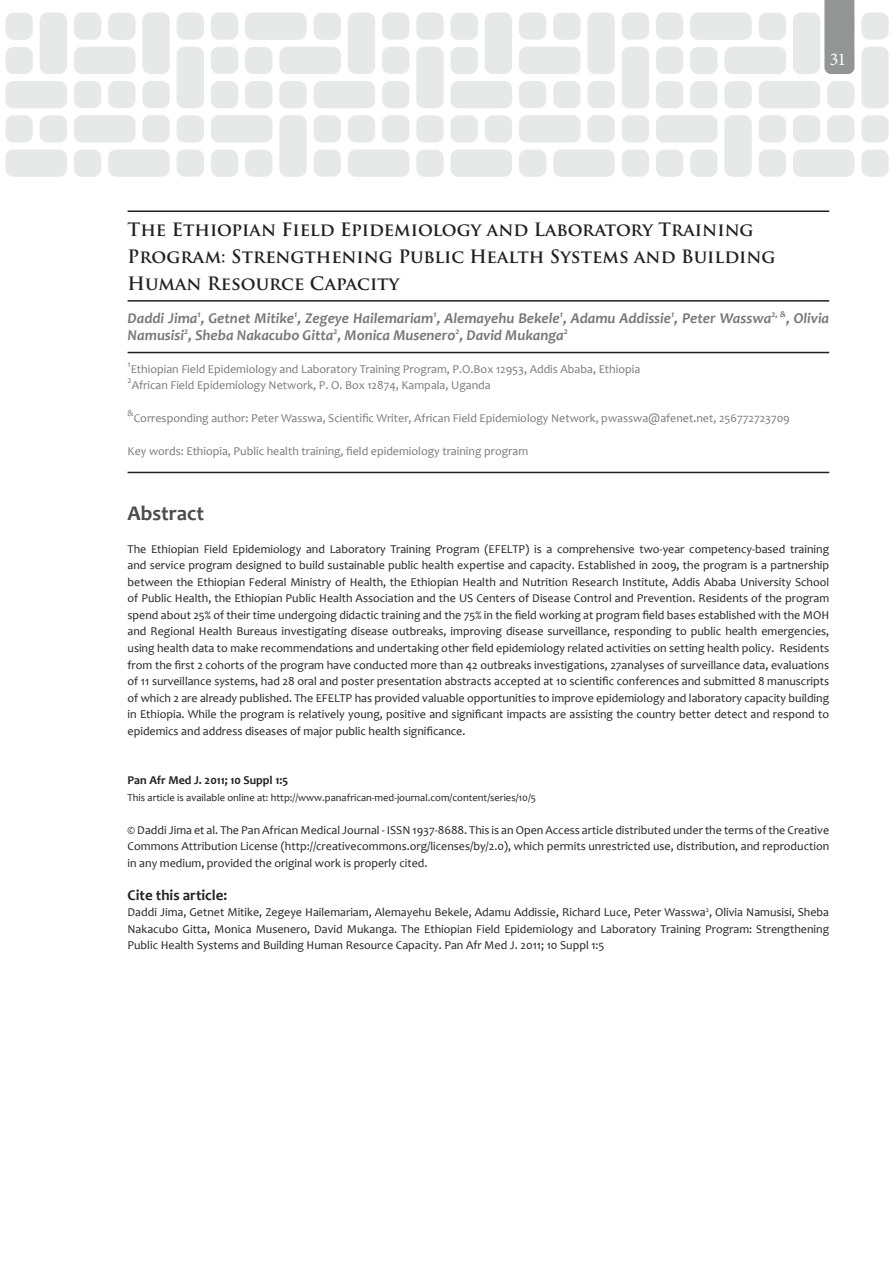
<style>
.page{position:relative;width:893px;height:1263px;background:#fff}
.page>*{position:absolute;margin:0;border:0;box-sizing:border-box;transform-origin:0 0}
.t1{font:700 21px "Candara";color:#4b4c4d}
.t2{font:700 18px/27px "Trajan Pro";color:#231f20}
.t3{font:18px "Minion Pro";color:#fff}
.t4{font:italic 700 15px/16.5px "Candara";color:#76787b}
.t5{font:700 15px "Candara";color:#231f20}
.t6{font:12px/16.5px "Candara";color:#231f20;text-align:justify}
.t7{font:12px "Candara";color:#76787b}
.t8{font:700 12px "Candara";color:#231f20}
.t9{font:10.5px "Candara";color:#231f20}
.t10{font:9px "Candara";color:#76787b}
</style>
<div class="page">
<svg style="left:5px;top:12px;width:884px;height:165px;fill:#e7e9e8"></svg>
<div style="left:824px;top:0;width:30px;height:74px;background:#939595"></div>
<hr style="left:128px;top:210px;width:701px;height:2px;background:#231f20">
<hr style="left:128px;top:300px;width:701px;height:2px;background:#231f20">
<hr style="left:128px;top:352px;width:701px;height:1px;background:#231f20">
<hr style="left:128px;top:472px;width:701px;height:1px;background:#231f20">
<h2 class="t3" style="left:830px;top:47px;width:18px">31</h2>
<h2 class="t2" style="left:128px;top:217px;width:649px">The Ethiopian Field Epidemiology and Laboratory Training<br>Program: Strengthening Public Health Systems and Building<br>Human Resource Capacity</h2>
<p class="t4" style="left:128px;top:310px;width:703px">Daddi Jima<sup>1</sup>, Getnet Mitike<sup>1</sup>, Zegeye Hailemariam<sup>1</sup>, Alemayehu Bekele<sup>1</sup>, Adamu Addissie<sup>1</sup>, Peter Wasswa<sup>2,</sup> <sup>&amp;</sup>, Olivia<br>Namusisi<sup>2</sup>, Sheba Nakacubo Gitta<sup>2</sup>, Monica Musenero<sup>2</sup>, David Mukanga<sup>2</sup></p>
<p class="t10" style="left:128px;top:359px;width:5px">1</p>
<p class="t7" style="left:131px;top:362px;width:511px">Ethiopian Field Epidemiology and Laboratory Training Program, P.O.Box 12953, Addis Ababa, Ethiopia</p>
<p class="t10" style="left:128px;top:375px;width:6px">2</p>
<p class="t7" style="left:132px;top:378px;width:360px">African Field Epidemiology Network, P. O. Box 12874, Kampala, Uganda</p>
<p class="t10" style="left:128px;top:408px;width:8px">&amp;</p>
<p class="t7" style="left:134px;top:411px;width:658px">Corresponding author: Peter Wasswa, Scientific Writer, African Field Epidemiology Network, pwasswa@afenet.net, 256772723709</p>
<p class="t7" style="left:128px;top:444px;width:402px">Key words: Ethiopia, Public health training, field epidemiology training program</p>
<h1 class="t1" style="left:128px;top:500px;width:78px">Abstract</h1>
<p class="t6" style="left:128px;top:541px;width:703px">The Ethiopian Field Epidemiology and Laboratory Training Program (EFELTP) is a comprehensive two-year competency-based training and service program designed to build sustainable public health expertise and capacity. Established in 2009, the program is a partnership between the Ethiopian Federal Ministry of Health, the Ethiopian Health and Nutrition Research Institute, Addis Ababa University School of Public Health, the Ethiopian Public Health Association and the US Centers of Disease Control and Prevention. Residents of the program spend about 25% of their time undergoing didactic training and the 75% in the field working at program field bases established with the MOH and Regional Health Bureaus investigating disease outbreaks, improving disease surveillance, responding to public health emergencies, using health data to make recommendations and undertaking other field epidemiology related activities on setting health policy. Residents from the first 2 cohorts of the program have conducted more than 42 outbreaks investigations, 27analyses of surveillance data, evaluations of 11 surveillance systems, had 28 oral and poster presentation abstracts accepted at 10 scientific conferences and submitted 8 manuscripts of which 2 are already published. The EFELTP has provided valuable opportunities to improve epidemiology and laboratory capacity building in Ethiopia. While the program is relatively young, positive and significant impacts are assisting the country better detect and respond to epidemics and address diseases of major public health significance.</p>
<p class="t8" style="left:128px;top:773px;width:162px">Pan Afr Med J. 2011; 10 Suppl 1:5</p>
<p class="t9" style="left:128px;top:791px;width:410px">This article is available online at: http://www.panafrican-med-journal.com/content/series/10/5</p>
<p class="t6" style="left:128px;top:821px;width:703px">© Daddi Jima et al. The Pan African Medical Journal - ISSN 1937-8688. This is an Open Access article distributed under the terms of the Creative Commons Attribution License (http://creativecommons.org/licenses/by/2.0), which permits unrestricted use, distribution, and reproduction in any medium, provided the original work is properly cited.</p>
<p class="t5" style="left:128px;top:885px;width:101px">Cite this article:</p>
<p class="t6" style="left:128px;top:904px;width:703px">Daddi Jima, Getnet Mitike, Zegeye Hailemariam, Alemayehu Bekele, Adamu Addissie, Richard Luce, Peter Wasswa<sup>2</sup>, Olivia Namusisi, Sheba Nakacubo Gitta, Monica Musenero, David Mukanga. The Ethiopian Field Epidemiology and Laboratory Training Program: Strengthening Public Health Systems and Building Human Resource Capacity. Pan Afr Med J. 2011; 10 Suppl 1:5</p>
</div>
